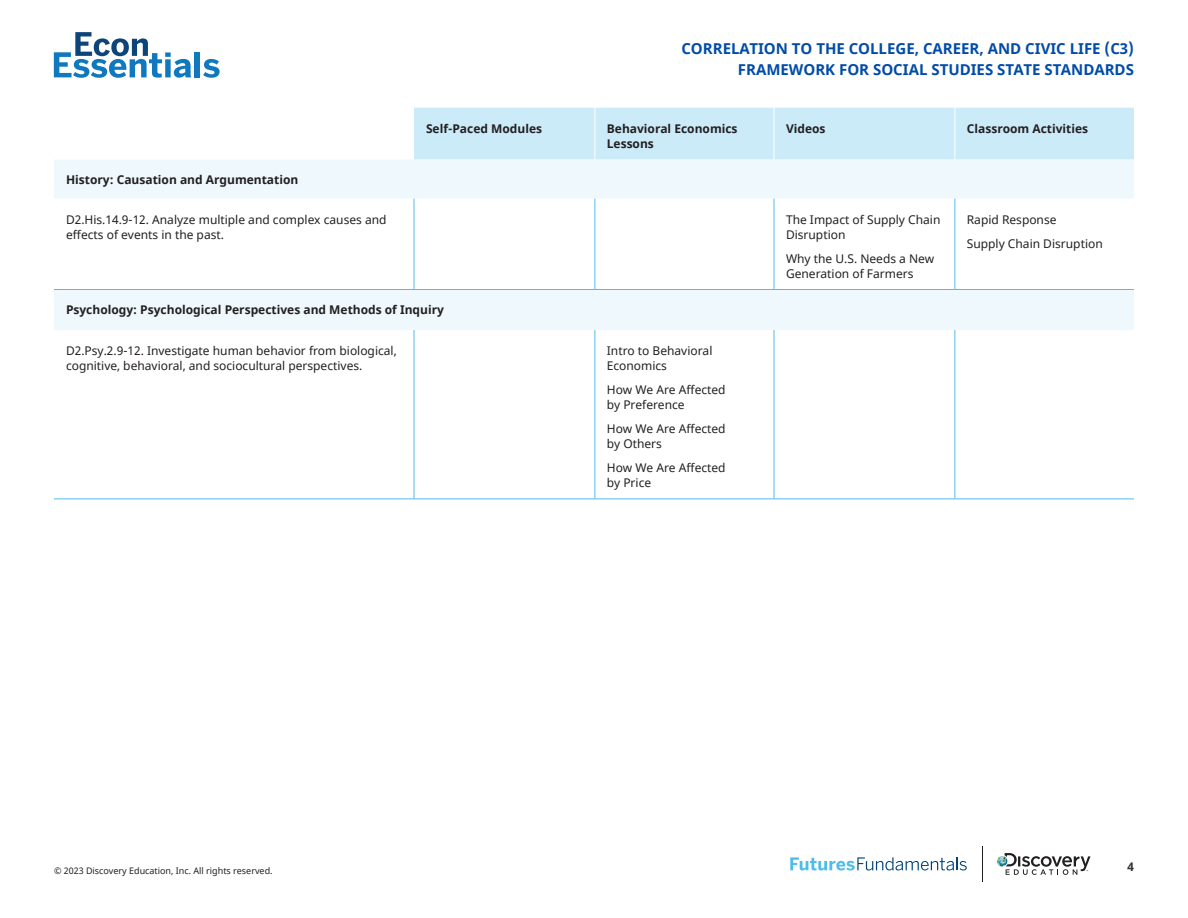
<style>
.page{position:relative;width:1188px;height:918px;background:#fff}
.page>*{position:absolute;margin:0;border:0;box-sizing:border-box;transform-origin:0 0}
.t1{font:700 15px/21px "Noto Sans";color:#004ca8;text-align:right}
.Body_chart{font:12px/15px "Noto Sans";color:#231f20}
.Body_chart-2{font:700 12px/15px "Noto Sans";color:#231f20}
.t2{font:700 12px "Noto Sans";color:#343333}
.t3{font:9px "Noto Sans";color:#231f20}
</style>
<div class="page">
<svg style="left:997px;top:853px;width:93px;height:22px"></svg>
<hr style="left:982px;top:846px;width:1px;height:36px;background:#231f20">
<div style="left:195px;top:52px;width:5px;height:25px;background:#1078bf"></div>
<svg style="left:203px;top:59px;width:17px;height:19px"></svg>
<svg style="left:54px;top:32px;width:137px;height:46px"></svg>
<svg style="left:790px;top:857px;width:177px;height:14px"></svg>
<div style="left:414px;top:108px;width:720px;height:52px;background:#ccebf9"></div>
<div style="left:54px;top:160px;width:1080px;height:39px;background:#eef8fd"></div>
<svg style="left:54px;top:199px;width:1080px;height:300px"></svg>
<hr style="left:414px;top:199px;width:1px;height:90px;background:#54bceb">
<hr style="left:595px;top:199px;width:1px;height:90px;background:#54bceb">
<hr style="left:774px;top:199px;width:1px;height:90px;background:#54bceb">
<hr style="left:955px;top:199px;width:1px;height:90px;background:#54bceb">
<hr style="left:414px;top:330px;width:1px;height:169px;background:#54bceb">
<hr style="left:595px;top:330px;width:1px;height:169px;background:#54bceb">
<hr style="left:774px;top:330px;width:1px;height:169px;background:#54bceb">
<hr style="left:955px;top:330px;width:1px;height:169px;background:#54bceb">
<hr style="left:54px;top:289px;width:360px;height:1px;background:#54bceb">
<hr style="left:414px;top:289px;width:181px;height:1px;background:#54bceb">
<hr style="left:595px;top:289px;width:179px;height:1px;background:#54bceb">
<hr style="left:774px;top:289px;width:181px;height:1px;background:#54bceb">
<hr style="left:955px;top:289px;width:179px;height:1px;background:#54bceb">
<hr style="left:54px;top:499px;width:360px;height:1px;background:#54bceb">
<hr style="left:414px;top:499px;width:181px;height:1px;background:#54bceb">
<hr style="left:595px;top:499px;width:179px;height:1px;background:#54bceb">
<hr style="left:774px;top:499px;width:181px;height:1px;background:#54bceb">
<hr style="left:955px;top:499px;width:179px;height:1px;background:#54bceb">
<hr style="left:594px;top:108px;width:1px;height:52px;background:#fff">
<hr style="left:774px;top:108px;width:1px;height:52px;background:#fff">
<hr style="left:954px;top:108px;width:1px;height:52px;background:#fff">
<p class="t1" style="left:682px;top:38px;width:454px">CORRELATION TO THE COLLEGE, CAREER, AND CIVIC LIFE (C3)<br>FRAMEWORK FOR SOCIAL STUDIES STATE STANDARDS</p>
<p class="Body_chart-2" style="left:426px;top:121px;width:118px">Self-Paced Modules</p>
<p class="Body_chart-2" style="left:607px;top:121px;width:132px">Behavioral Economics<br>Lessons</p>
<p class="Body_chart-2" style="left:786px;top:121px;width:41px">Videos</p>
<p class="Body_chart-2" style="left:967px;top:121px;width:123px">Classroom Activities</p>
<p class="Body_chart-2" style="left:66px;top:173px;width:234px">History: Causation and Argumentation</p>
<p class="Body_chart" style="left:66px;top:212px;width:322px">D2.His.14.9-12. Analyze multiple and complex causes and effects of events in the past.</p>
<p class="Body_chart" style="left:786px;top:212px;width:156px">The Impact of Supply Chain<br>Disruption</p>
<p class="Body_chart" style="left:786px;top:251px;width:150px">Why the U.S. Needs a New<br>Generation of Farmers</p>
<p class="Body_chart-2" style="left:66px;top:303px;width:380px">Psychology: Psychological Perspectives and Methods of Inquiry</p>
<p class="Body_chart" style="left:66px;top:343px;width:332px">D2.Psy.2.9-12. Investigate human behavior from biological, cognitive, behavioral, and sociocultural perspectives.</p>
<p class="Body_chart" style="left:607px;top:343px;width:107px">Intro to Behavioral<br>Economics</p>
<p class="Body_chart" style="left:607px;top:382px;width:120px">How We Are Affected by Preference</p>
<p class="Body_chart" style="left:607px;top:421px;width:120px">How We Are Affected by Others</p>
<p class="Body_chart" style="left:607px;top:460px;width:120px">How We Are Affected by Price</p>
<p class="Body_chart" style="left:967px;top:212px;width:91px">Rapid Response</p>
<p class="Body_chart" style="left:967px;top:236px;width:137px">Supply Chain Disruption</p>
<p class="t3" style="left:54px;top:864px;width:220px">© 2023 Discovery Education, Inc. All rights reserved.</p>
<p class="t2" style="left:1127px;top:858px;width:8px">4</p>
</div>
